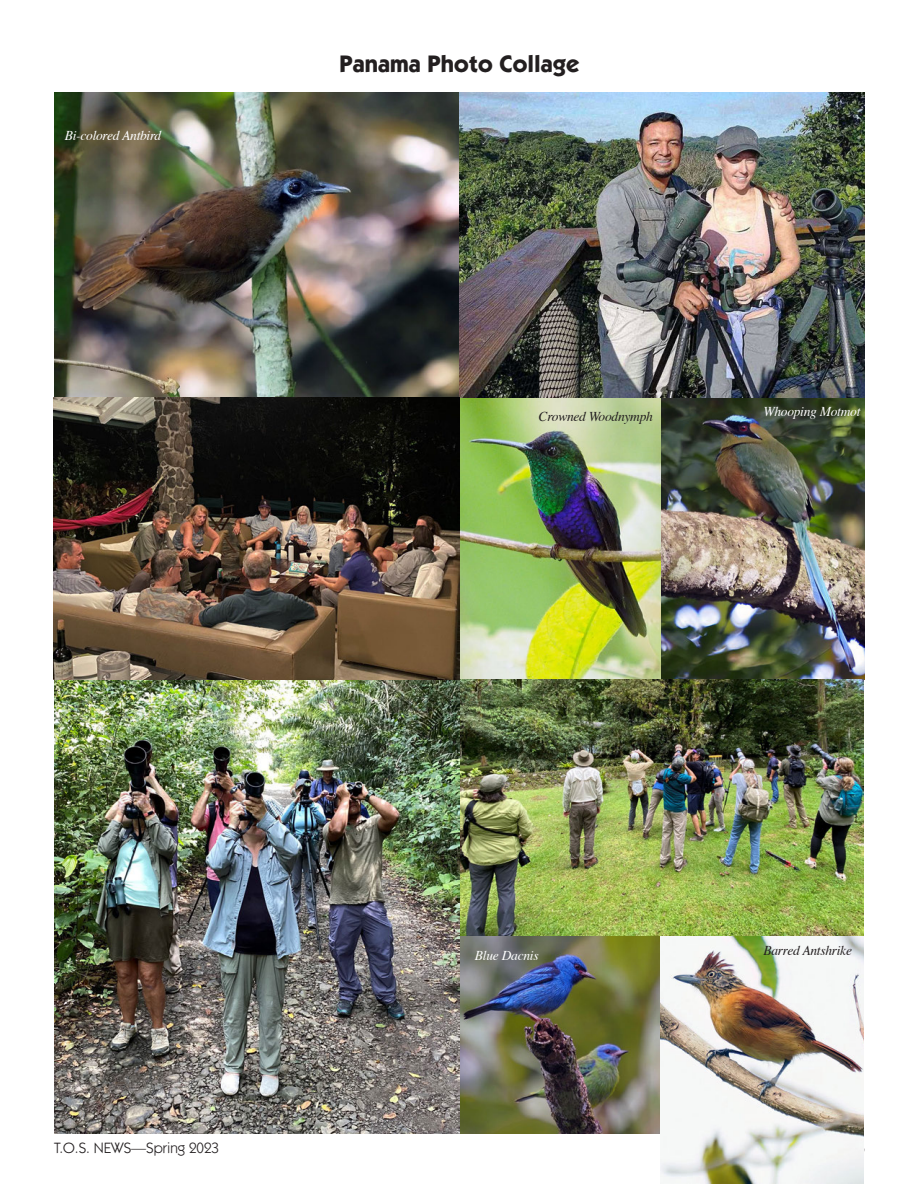
<style>
.page{position:relative;width:918px;height:1188px;background:#fff}
.page>*{position:absolute;margin:0;border:0;box-sizing:border-box;transform-origin:0 0}
.t1{font:700 24px "ITC Kabel Std";color:#231f20}
.t2{font:15px "ITC Kabel Std";color:#231f20}
.t3{font:italic 13.5px "Times";letter-spacing:-.02em;color:#fff}
.t4{font:italic 13.5px "Times";letter-spacing:-.02em;color:#231f20}
</style>
<div class="page">
<img style="left:54px;top:93px;width:406px;height:1041px">
<img style="left:460px;top:936px;width:201px;height:198px">
<img style="left:458px;top:93px;width:407px;height:843px">
<img style="left:661px;top:936px;width:203px;height:247px">
<p class="t3" style="left:65px;top:123px;width:98px">Bi-colored Antbird</p>
<h1 class="t1" style="left:339px;top:50px;width:242px">Panama Photo Collage</h1>
<p class="t4" style="left:539px;top:405px;width:116px">Crowned Woodnymph</p>
<p class="t3" style="left:763px;top:400px;width:99px">Whooping Motmot</p>
<p class="t2" style="left:54px;top:1139px;width:167px">T.O.S. NEWS—Spring 2023</p>
<p class="t3" style="left:475px;top:944px;width:65px">Blue Dacnis</p>
<p class="t4" style="left:763px;top:939px;width:90px">Barred Antshrike</p>
</div>
